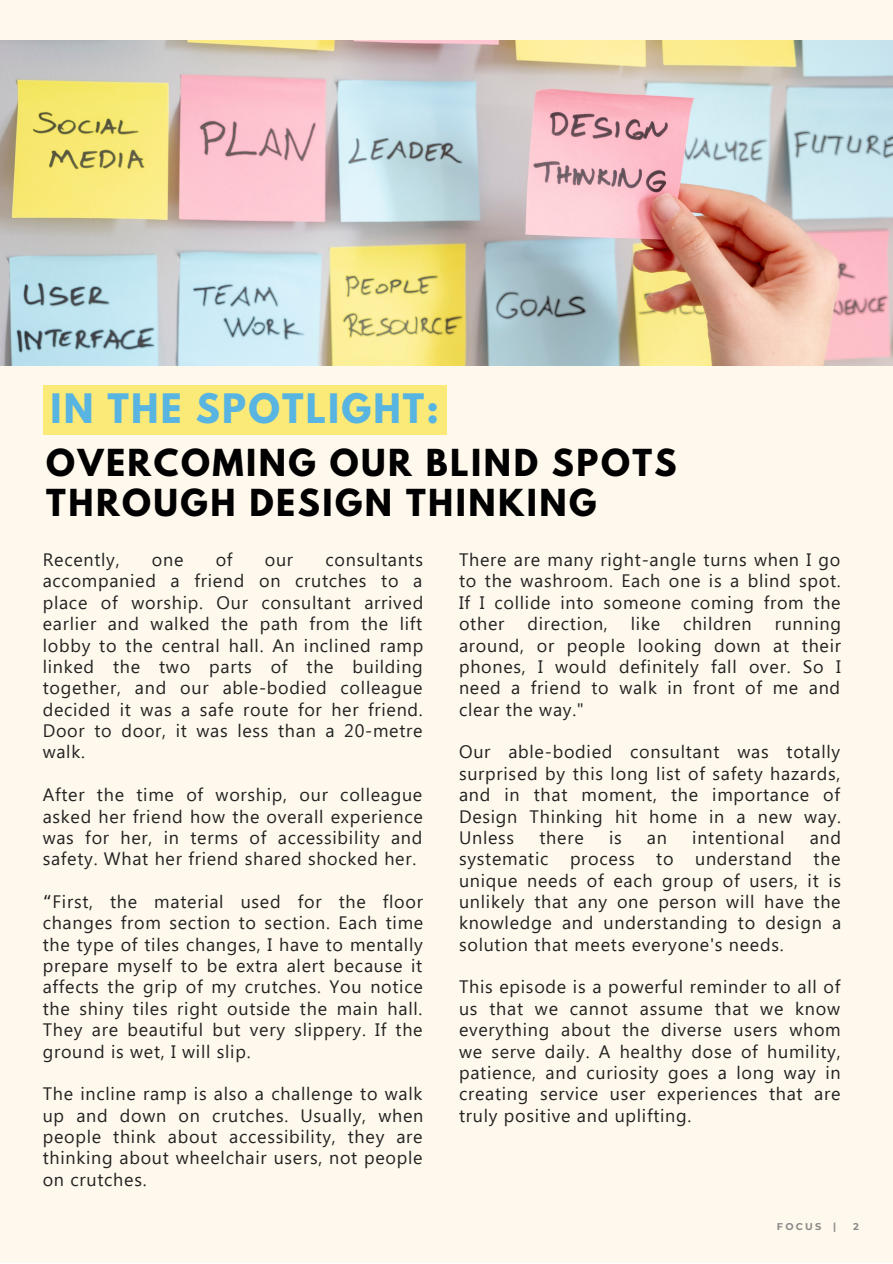
<style>
.page{position:relative;width:893px;height:1264px;background:#fff}
.page>*{position:absolute;margin:0;border:0;box-sizing:border-box;transform-origin:0 0}
.t1{font:700 36px "League Spartan";letter-spacing:.06em;color:#58b4e1}
.t2{font:700 33px/40.5px "League Spartan";letter-spacing:.075em;color:#000}
.t3{font:18px/21.3px "Segoe UI";letter-spacing:.04em;color:#222;text-align:justify}
.t4{font:700 9.75px "Montserrat";letter-spacing:.22em;color:#8a8a8a}
.s1{font-family:"Noto Sans Gurmukhi"}
</style>
<div class="page">
<div style="left:0;top:0;width:892px;height:1262px;background:#fff9ed"></div>
<img style="left:0;top:40px;width:892px;height:325px">
<div style="left:43px;top:385px;width:403px;height:49px;background:#fbea77"></div>
<h1 class="t1" style="left:50px;top:390px;width:390px">IN THE SPOTLIGHT:</h1>
<h2 class="t2" style="left:46px;top:446px;width:632px">OVERCOMING OUR BLIND SPOTS<br>THROUGH DESIGN THINKING</h2>
<p class="t3" style="left:43px;top:548px;width:78px">Recently,</p>
<p class="t3" style="left:152px;top:548px;width:33px">one</p>
<p class="t3" style="left:216px;top:548px;width:18px">of</p>
<p class="t3" style="left:265px;top:548px;width:30px">our</p>
<p class="t3" style="left:43px;top:548px;width:382px;text-indent:283px">consultants accompanied a friend on crutches to a place of worship. Our consultant arrived earlier and walked the path from the lift lobby to the central hall. An inclined ramp linked the two parts of the building together, and our able-bodied colleague decided it was a safe route for her friend.<br>Door to door, it was less than a 20-metre walk.</p>
<p class="t3" style="left:43px;top:783px;width:381px">After the time of worship, our colleague asked her friend how the overall experience was for her, in terms of accessibility and safety. What her friend shared shocked her.</p>
<p class="t3" style="left:43px;top:889px;width:382px"><span class="s1">“</span>First, the material used for the floor changes from section to section. Each time the type of tiles changes, I have to mentally prepare myself to be extra alert because it affects the grip of my crutches. You notice the shiny tiles right outside the main hall.<br>They are beautiful but very slippery. If the ground is wet, I will slip.</p>
<p class="t3" style="left:43px;top:1082px;width:382px">The incline ramp is also a challenge to walk up and down on crutches. Usually, when people think about accessibility, they are thinking about wheelchair users, not people on crutches.</p>
<p class="t3" style="left:459px;top:548px;width:383px">There are many right-angle turns when I go to the washroom. Each one is a blind spot.<br>If I collide into someone coming from the other</p>
<p class="t3" style="left:527px;top:612px;width:82px">direction,</p>
<p class="t3" style="left:630px;top:612px;width:31px">like</p>
<p class="t3" style="left:683px;top:612px;width:70px">children</p>
<p class="t3" style="left:459px;top:612px;width:383px;text-indent:315px">running around, or people looking down at their phones, I would definitely fall over. So I need a friend to walk in front of me and clear the way."</p>
<p class="t3" style="left:459px;top:740px;width:383px">Our able-bodied consultant was totally surprised by this long list of safety hazards, and in that moment, the importance of Design Thinking hit home in a new way.<br>Unless</p>
<p class="t3" style="left:459px;top:825px;width:383px;text-indent:350px">and systematic process to understand the unique needs of each group of users, it is unlikely that any one person will have the knowledge and understanding to design a solution that meets everyone's needs.</p>
<p class="t3" style="left:459px;top:975px;width:383px">This episode is a powerful reminder to all of us that we cannot assume that we know everything about the diverse users whom we serve daily. A healthy dose of humility, patience, and curiosity goes a long way in creating service user experiences that are truly positive and uplifting.</p>
<p class="t3" style="left:539px;top:825px;width:46px">there</p>
<p class="t3" style="left:609px;top:825px;width:14px">is</p>
<p class="t3" style="left:647px;top:825px;width:22px">an</p>
<p class="t3" style="left:692px;top:825px;width:94px">intentional</p>
<p class="t4" style="left:776px;top:1220px;width:61px">FOCUS |</p>
<p class="t4" style="left:853px;top:1220px;width:7px">2</p>
</div>
